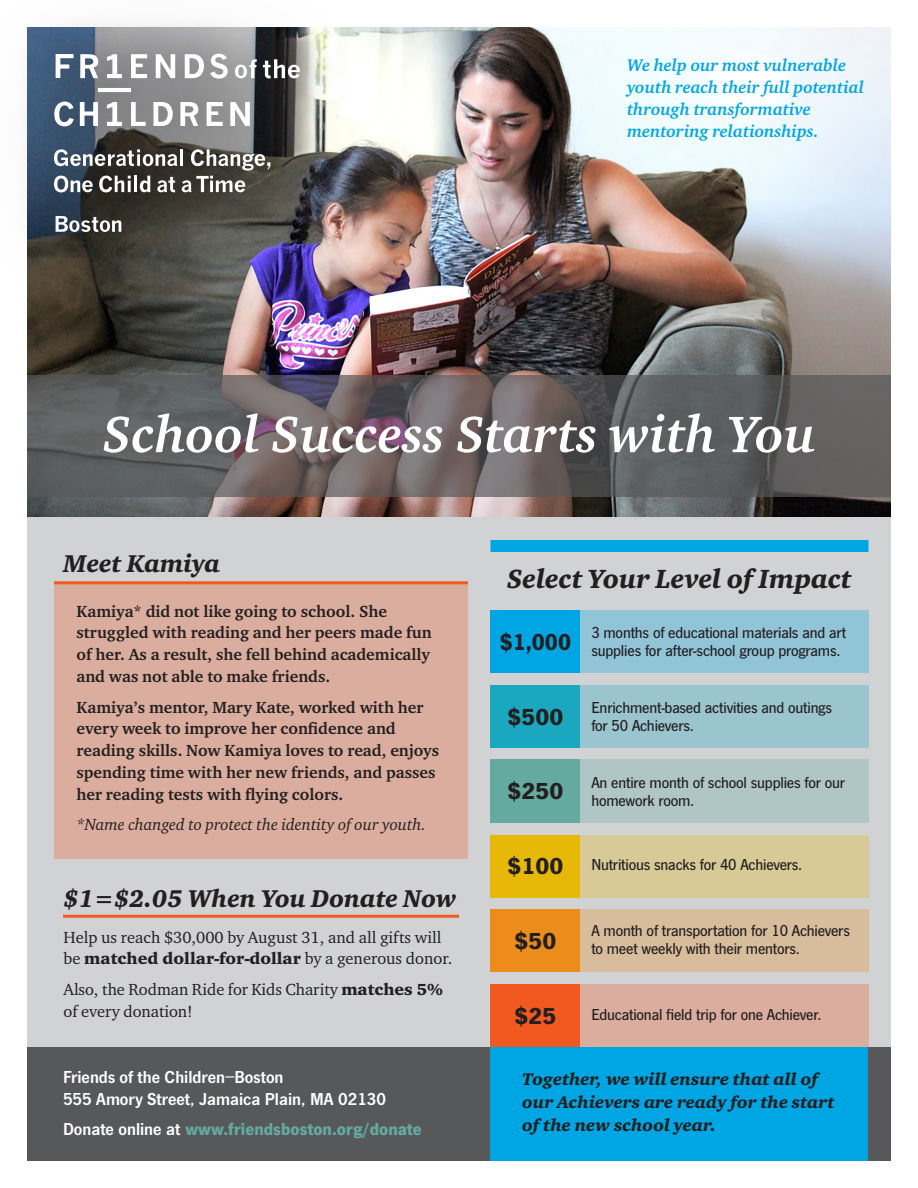
<style>
.page{position:relative;width:918px;height:1188px;background:#fff}
.page>*{position:absolute;margin:0;border:0;box-sizing:border-box;transform-origin:0 0}
.t1{font:italic 700 52.5px "Charter ITC Std";color:#fff}
.t2{font:italic 900 27px "Charter ITC Std";color:#231f20;scale:.96 1}
.t3{font:italic 900 24.9px "Charter ITC Std";color:#231f20;scale:.96 1}
.t4{font:700 24px "News Got";color:#231f20}
.t5{font:700 24px "News Got";color:#231f20;scale:.94 1}
.t6{font:18px/21.6px "News Got Dem";color:#fff}
.t7{font:700 18px "News Got";color:#65aaa1}
.t8{font:italic 700 17.25px/22px "Charter ITC Std";color:#00a6e4}
.t9{font:italic 900 17.25px/23.2px "Charter ITC Std";color:#231f20}
.t10{font:700 16.5px/21.8px "Charter ITC Std";color:#231f20}
.t11{font:500 16.5px/18px "News Got";letter-spacing:-.01em;color:#231f20}
.t12{font:16.5px/21.8px "Charter ITC Std";letter-spacing:-.005em;color:#231f20}
.t13{font:italic 16.5px "Charter ITC Std";color:#231f20}
.s1{font-weight:900}
.s2{font-family:"Charter ITC Std"}
.s3{font-family:"News Got Dem";font-weight:400;color:#fff}
</style>
<div class="page">
<img style="left:27px;top:27px;width:864px;height:491px">
<div style="left:704px;top:47px;width:90px;height:80px;background:#fff;border-radius:50%"></div>
<div style="left:27px;top:518px;width:864px;height:530px;background:#d1d2d4"></div>
<div style="left:27px;top:1047px;width:864px;height:114px;background:#57585a"></div>
<div style="left:490px;top:1047px;width:378px;height:114px;background:#00a6e4"></div>
<div style="left:490px;top:540px;width:378px;height:12px;background:#00a6e4"></div>
<svg style="left:27px;top:375px;width:864px;height:122px;background:#646061"></svg>
<hr style="left:63px;top:915px;width:396px;height:3px;background:#f15921">
<div style="left:567px;top:610px;width:301px;height:63px;background:#92c4d8"></div>
<div style="left:490px;top:610px;width:90px;height:63px;background:#00a6e4"></div>
<div style="left:567px;top:685px;width:301px;height:63px;background:#9ac5ce"></div>
<div style="left:490px;top:685px;width:90px;height:63px;background:#1aa7c0"></div>
<div style="left:567px;top:760px;width:301px;height:63px;background:#b0c6c4"></div>
<div style="left:490px;top:760px;width:90px;height:63px;background:#65aaa1"></div>
<div style="left:567px;top:835px;width:301px;height:63px;background:#d7ca97"></div>
<div style="left:490px;top:835px;width:90px;height:63px;background:#e8b809"></div>
<div style="left:567px;top:909px;width:301px;height:63px;background:#d8bd9c"></div>
<div style="left:490px;top:909px;width:90px;height:63px;background:#eb8c1b"></div>
<div style="left:567px;top:984px;width:301px;height:63px;background:#daad9e"></div>
<div style="left:490px;top:984px;width:90px;height:63px;background:#f15921"></div>
<div style="left:54px;top:584px;width:414px;height:275px;background:#daad9e"></div>
<hr style="left:54px;top:581px;width:414px;height:3px;background:#f15921">
<div style="left:0;top:0;width:381px;height:326px;background:#231f20;opacity:.38"></div>
<img style="left:17px;top:16px;width:318px;height:254px">
<svg style="left:210px;top:54px;width:18px;height:25px"></svg>
<svg style="left:235px;top:59px;width:22px;height:19px"></svg>
<svg style="left:263px;top:59px;width:37px;height:19px"></svg>
<svg style="left:56px;top:54px;width:18px;height:24px"></svg>
<svg style="left:80px;top:54px;width:18px;height:24px"></svg>
<svg style="left:131px;top:54px;width:16px;height:24px"></svg>
<svg style="left:156px;top:54px;width:19px;height:24px"></svg>
<svg style="left:185px;top:54px;width:19px;height:24px"></svg>
<svg style="left:54px;top:102px;width:20px;height:24px"></svg>
<svg style="left:80px;top:102px;width:18px;height:24px"></svg>
<svg style="left:131px;top:102px;width:15px;height:24px"></svg>
<svg style="left:153px;top:102px;width:20px;height:24px"></svg>
<svg style="left:180px;top:102px;width:18px;height:24px"></svg>
<svg style="left:207px;top:102px;width:16px;height:24px"></svg>
<svg style="left:230px;top:102px;width:20px;height:24px"></svg>
<svg style="left:54px;top:149px;width:216px;height:43px"></svg>
<svg style="left:56px;top:216px;width:65px;height:16px"></svg>
<svg style="left:107px;top:54px;width:15px;height:24px"></svg>
<svg style="left:107px;top:102px;width:15px;height:24px"></svg>
<hr style="left:98px;top:88px;width:33px;height:4px;background:#fff">
<p class="t8" style="left:627px;top:54px;width:238px">We help our most vulnerable youth reach their full potential through transformative mentoring relationships.</p>
<p class="t1" style="left:102px;top:402px;width:715px">School Success Starts with You</p>
<p class="t3" style="left:63px;top:548px;width:165px">Meet Kamiya</p>
<p class="t10" style="left:76px;top:600px;width:357px">Kamiya* did not like going to school. She struggled with reading and her peers made fun of her. As a result, she fell behind academically and was not able to make friends.</p>
<p class="t10" style="left:76px;top:696px;width:364px">Kamiya’s mentor, Mary Kate, worked with her every week to improve her confidence and reading skills. Now Kamiya loves to read, enjoys spending time with her new friends, and passes her reading tests with flying colors.</p>
<p class="t13" style="left:76px;top:815px;width:351px">*Name changed to protect the identity of our youth.</p>
<p class="t3" style="left:64px;top:883px;width:411px">$1=$2.05 When You Donate Now</p>
<p class="t12" style="left:64px;top:926px;width:390px">Help us reach $30,000 by August 31, and all gifts will be <span class="s1">matched dollar-for-dollar</span> by a generous donor.</p>
<p class="t12" style="left:64px;top:978px;width:381px">Also, the Rodman Ride for Kids Charity <span class="s1">matches 5% </span>of every donation!</p>
<p class="t6" style="left:63px;top:1066px;width:325px">Friends of the Children<span class="s2">–</span>Boston<br>555 Amory Street, Jamaica Plain, MA 02130</p>
<p class="t7" style="left:63px;top:1119px;width:361px"><span class="s3">Donate online at</span> www.friendsboston.org/donate</p>
<p class="t2" style="left:507px;top:562px;width:360px">Select Your Level of Impact</p>
<p class="t5" style="left:500px;top:628px;width:77px">$1,000</p>
<p class="t11" style="left:591px;top:624px;width:257px">3 months of educational materials and art supplies for after-school group programs.</p>
<p class="t4" style="left:508px;top:702px;width:57px">$500</p>
<p class="t11" style="left:591px;top:699px;width:242px">Enrichment-based activities and outings for 50 Achievers.</p>
<p class="t4" style="left:508px;top:777px;width:57px">$250</p>
<p class="t11" style="left:591px;top:774px;width:255px">An entire month of school supplies for our homework room.</p>
<p class="t4" style="left:508px;top:852px;width:57px">$100</p>
<p class="t11" style="left:591px;top:856px;width:213px">Nutritious snacks for 40 Achievers.</p>
<p class="t4" style="left:515px;top:927px;width:43px">$50</p>
<p class="t11" style="left:591px;top:922px;width:260px">A month of transportation for 10 Achievers to meet weekly with their mentors.</p>
<p class="t4" style="left:515px;top:1001px;width:43px">$25</p>
<p class="t11" style="left:591px;top:1006px;width:232px">Educational field trip for one Achiever.</p>
<p class="t9" style="left:522px;top:1067px;width:314px">Together, we will ensure that all of our Achievers are ready for the start of the new school year.</p>
</div>
